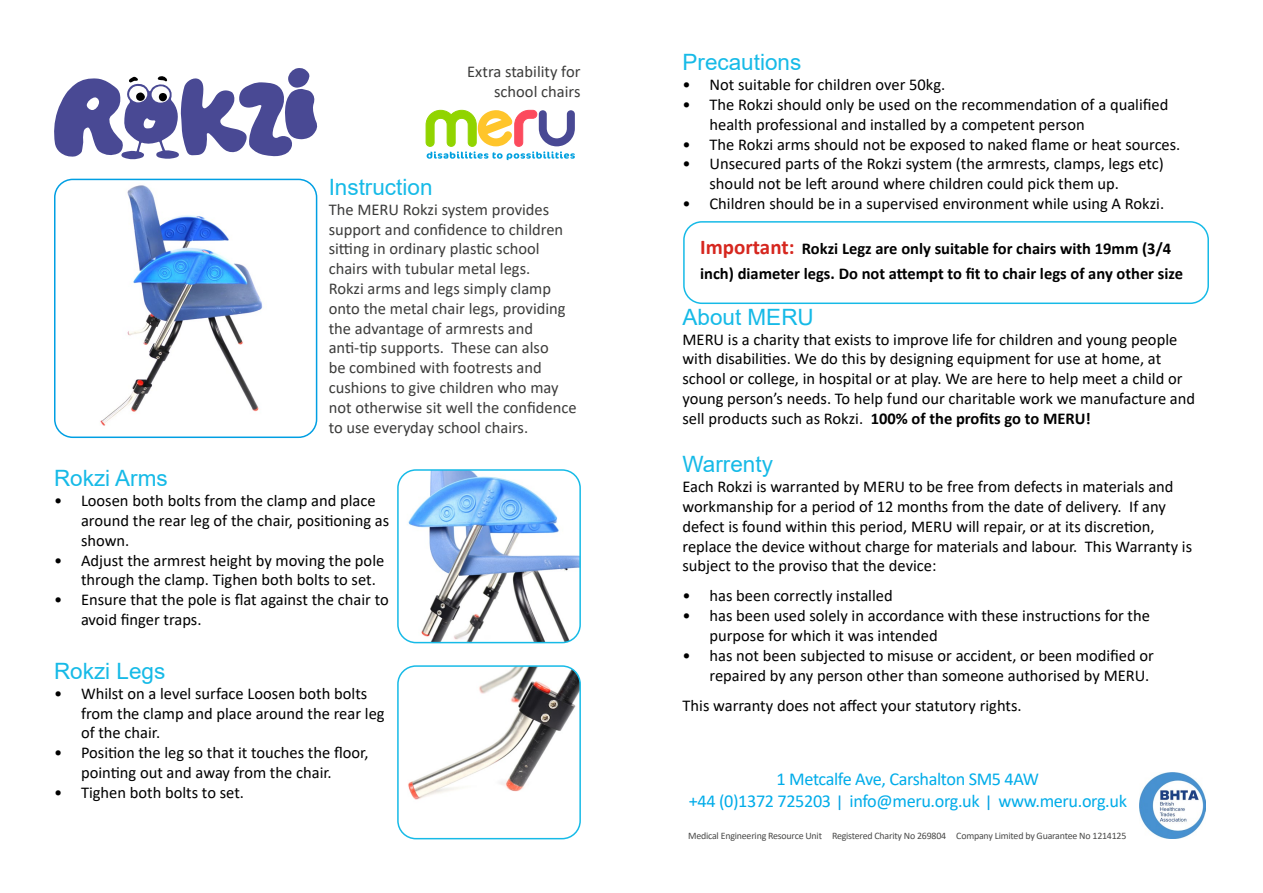
<style>
.page{position:relative;width:1263px;height:893px;background:#fff}
.page>*{position:absolute;margin:0;border:0;box-sizing:border-box;transform-origin:0 0}
.t1{font:22.5px "Arial";color:#16bae7}
.t2{font:18.3px/21.9px "Calibri";letter-spacing:-.02em;color:#00ace9;text-align:center}
.t3{font:16.5px/19.8px "Calibri";color:#000}
.t4{font:16.5px/19.8px "Calibri";color:#3c3c3b}
.t5{font:700 16.5px/25.2px "Calibri";color:#000}
.t6{font:9.9px "Calibri";letter-spacing:-.02em;color:#4a4a49}
.s1{font-size:21px;color:#d6271f}
.s2{font-weight:700}
.s3{font-size:16.35px;color:#009fe3}
</style>
<div class="page">
<img style="left:55px;top:179px;width:262px;height:258px">
<div style="left:54px;top:179px;width:263px;height:259px;border:2px solid #009fe3;border-radius:18px"></div>
<svg style="left:425px;top:110px;width:150px;height:50px"></svg>
<svg style="left:54px;top:68px;width:263px;height:92px"></svg>
<div style="left:159px;top:93px;width:8px;height:8px;background:#000;border-radius:50%"></div>
<div style="left:136px;top:92px;width:9px;height:9px;background:#000;border-radius:50%"></div>
<img style="left:398px;top:668px;width:182px;height:171px">
<div style="left:397px;top:665px;width:184px;height:174px;border:2px solid #16bae7;border-radius:18px"></div>
<img style="left:402px;top:472px;width:178px;height:171px">
<div style="left:397px;top:469px;width:184px;height:174px;border:2px solid #16bae7;border-radius:18px"></div>
<div style="left:683px;top:221px;width:526px;height:83px;border:2px solid #16bae7;border-radius:18px"></div>
<img style="left:1139px;top:772px;width:67px;height:67px">
<p class="t4" style="left:467px;top:61px;width:115px;text-align:right">Extra stability for school chairs</p>
<h1 class="t1" style="left:329px;top:172px;width:105px">Instruction</h1>
<p class="t4" style="left:329px;top:199px;width:249px">The MERU Rokzi system provides support and confidence to children sitting in ordinary plastic school chairs with tubular metal legs.<br>Rokzi arms and legs simply clamp onto the metal chair legs, providing the advantage of armrests and anti-tip supports. These can also<br>be combined with footrests and cushions to give children who may not otherwise sit well the confidence to use everyday school chairs.</p>
<h1 class="t1" style="left:54px;top:463px;width:115px">Rokzi Arms</h1>
<p class="t3" style="left:81px;top:490px;width:310px;text-indent:-27px">• Loosen both bolts from the clamp and place around the rear leg of the chair, positioning as shown.</p>
<p class="t3" style="left:81px;top:550px;width:305px;text-indent:-27px">• Adjust the armrest height by moving the pole through the clamp. Tighen both bolts to set.</p>
<p class="t3" style="left:81px;top:589px;width:309px;text-indent:-27px">• Ensure that the pole is flat against the chair to avoid finger traps.</p>
<h1 class="t1" style="left:54px;top:655px;width:113px">Rokzi Legs</h1>
<p class="t3" style="left:81px;top:683px;width:305px;text-indent:-27px">• Whilst on a level surface Loosen both bolts from the clamp and place around the rear leg of the chair.</p>
<p class="t3" style="left:81px;top:742px;width:289px;text-indent:-27px">• Position the leg so that it touches the floor, pointing out and away from the chair.</p>
<p class="t3" style="left:54px;top:782px;width:192px">• Tighen both bolts to set.</p>
<h1 class="t1" style="left:682px;top:47px;width:120px">Precautions</h1>
<p class="t3" style="left:682px;top:74px;width:264px">• Not suitable for children over 50kg.</p>
<p class="t3" style="left:709px;top:94px;width:460px;text-indent:-27px">• The Rokzi should only be used on the recommendation of a qualified health professional and installed by a competent person</p>
<p class="t3" style="left:682px;top:134px;width:499px">• The Rokzi arms should not be exposed to naked flame or heat sources.</p>
<p class="t3" style="left:709px;top:154px;width:456px;text-indent:-27px">• Unsecured parts of the Rokzi system (the armrests, clamps, legs etc) should not be left around where children could pick them up.</p>
<p class="t3" style="left:682px;top:193px;width:483px">• Children should be in a supervised environment while using A Rokzi.</p>
<p class="t5" style="left:700px;top:236px;width:484px"><span class="s1">Important:</span> Rokzi Legz are only suitable for chairs with 19mm (3/4 inch) diameter legs. Do not attempt to fit to chair legs of any other size</p>
<h1 class="t1" style="left:682px;top:301px;width:133px">About MERU</h1>
<p class="t3" style="left:682px;top:329px;width:514px">MERU is a charity that exists to improve life for children and young people with disabilities. We do this by designing equipment for use at home, at school or college, in hospital or at play. We are here to help meet a child or young person’s needs. To help fund our charitable work we manufacture and sell products such as Rokzi. <span class="s2">100% of the profits go to MERU!</span></p>
<h1 class="t1" style="left:682px;top:449px;width:92px">Warrenty</h1>
<p class="t3" style="left:682px;top:476px;width:511px">Each Rokzi is warranted by MERU to be free from defects in materials and workmanship for a period of 12 months from the date of delivery. If any defect is found within this period, MERU will repair, or at its discretion, replace the device without charge for materials and labour. This Warranty is subject to the proviso that the device:</p>
<p class="t3" style="left:682px;top:586px;width:212px">• has been correctly installed</p>
<p class="t3" style="left:709px;top:605px;width:442px;text-indent:-27px">• has been used solely in accordance with these instructions for the purpose for which it was intended</p>
<p class="t3" style="left:682px;top:645px;width:473px;text-align:right">• has not been subjected to misuse or accident, or been modified or repaired by any person other than someone authorised by MERU.</p>
<p class="t3" style="left:682px;top:695px;width:341px">This warranty does not affect your statutory rights.</p>
<p class="t2" style="left:689px;top:768px;width:440px">1 Metcalfe Ave, Carshalton SM5 4AW<br>+44 (0)1372 725203 <span class="s3">|</span> info@meru.org.uk <span class="s3">|</span> www.meru.org.uk</p>
<p class="t6" style="left:688px;top:829px;width:440px">Medical Engineering Resource Unit Registered Charity No 269804 Company Limited by Guarantee No 1214125</p>
</div>
